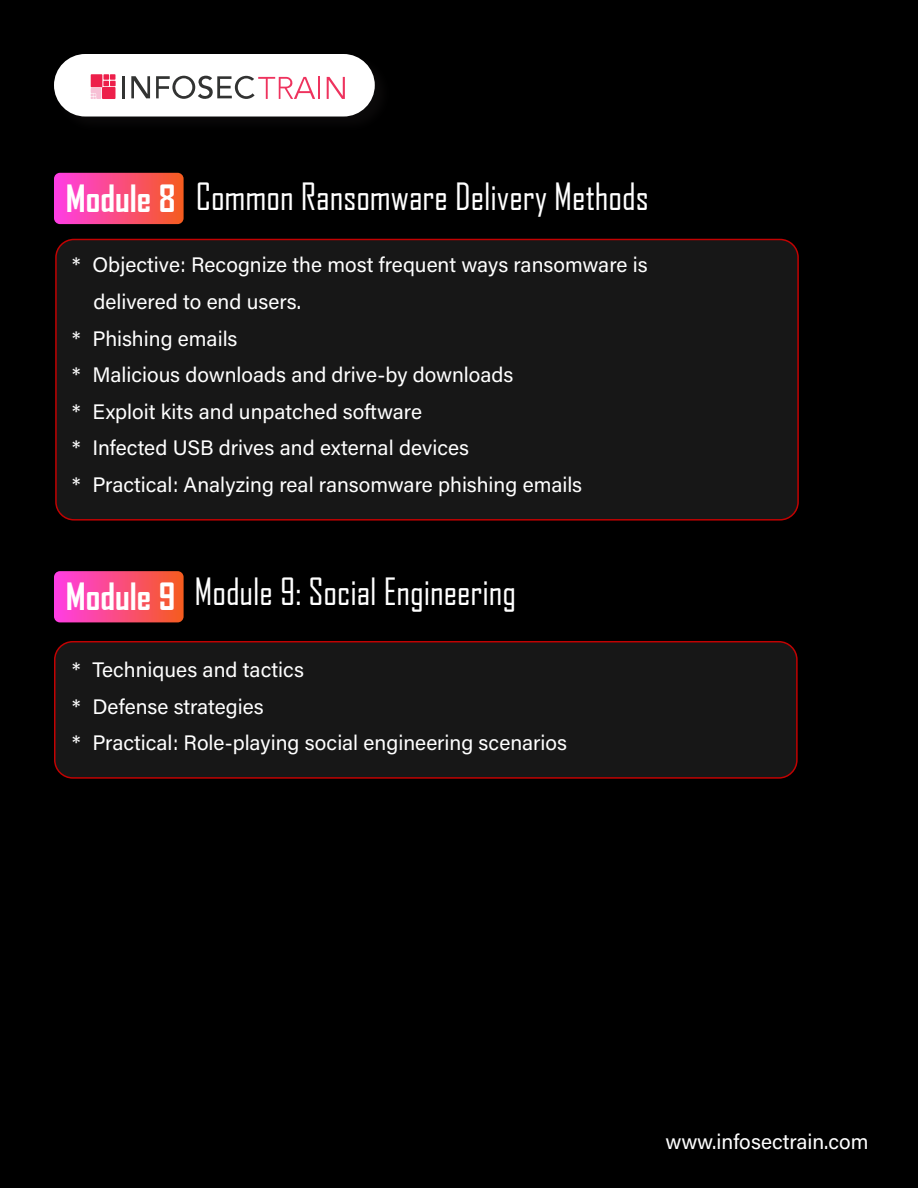
<style>
.page{position:relative;width:918px;height:1188px;background:#000}
.page>*{position:absolute;margin:0;border:0;box-sizing:border-box;transform-origin:0 0}
.t1{font:36px "Agency FB";color:#fff}
.t2{font:700 36px "Agency FB";color:#fff}
.t3{font:21px/36.6px "Acumin Pro";color:#fff}
</style>
<div class="page">
<div style="left:54px;top:54px;width:321px;height:63px;background:#fff;border-radius:31px"></div>
<svg style="left:91px;top:74px;width:25px;height:25px"></svg>
<hr style="left:123px;top:76px;width:2px;height:22px;background:#323332">
<svg style="left:131px;top:76px;width:19px;height:22px"></svg>
<svg style="left:156px;top:76px;width:159px;height:23px"></svg>
<hr style="left:318px;top:77px;width:2px;height:22px;background:#ee335e">
<svg style="left:327px;top:77px;width:18px;height:22px"></svg>
<div style="left:56px;top:239px;width:742px;height:281px;background:#171717;border-radius:18px"></div>
<div style="left:55px;top:239px;width:744px;height:282px;border:2px solid #c20202;border-radius:18px"></div>
<div style="left:55px;top:642px;width:742px;height:136px;background:#171717;border-radius:18px"></div>
<div style="left:54px;top:641px;width:744px;height:138px;border:2px solid #c20202;border-radius:18px"></div>
<svg style="left:54px;top:173px;width:130px;height:51px;background:#f84b80"></svg>
<svg style="left:54px;top:571px;width:130px;height:51px;background:#f74b80"></svg>
<h1 class="t2" style="left:66px;top:176px;width:111px">Module 8</h1>
<h1 class="t1" style="left:196px;top:174px;width:454px">Common Ransomware Delivery Methods</h1>
<p class="t3" style="left:72px;top:246px;width:577px">* Objective: Recognize the most frequent ways ransomware is</p>
<p class="t3" style="left:93px;top:283px;width:209px">delivered to end users.</p>
<p class="t3" style="left:72px;top:319px;width:167px">* Phishing emails</p>
<p class="t3" style="left:72px;top:356px;width:443px">* Malicious downloads and drive-by downloads</p>
<p class="t3" style="left:72px;top:392px;width:351px">* Exploit kits and unpatched software</p>
<p class="t3" style="left:72px;top:429px;width:399px">* Infected USB drives and external devices</p>
<p class="t3" style="left:72px;top:466px;width:512px">* Practical: Analyzing real ransomware phishing emails</p>
<h1 class="t2" style="left:66px;top:574px;width:111px">Module 9</h1>
<h1 class="t1" style="left:194px;top:570px;width:323px">Module 9: Social Engineering</h1>
<p class="t3" style="left:72px;top:650px;width:496px">* Techniques and tactics<br>* Defense strategies<br>* Practical: Role-playing social engineering scenarios</p>
<p class="t3" style="left:665px;top:1123px;width:205px">www.infosectrain.com</p>
</div>
